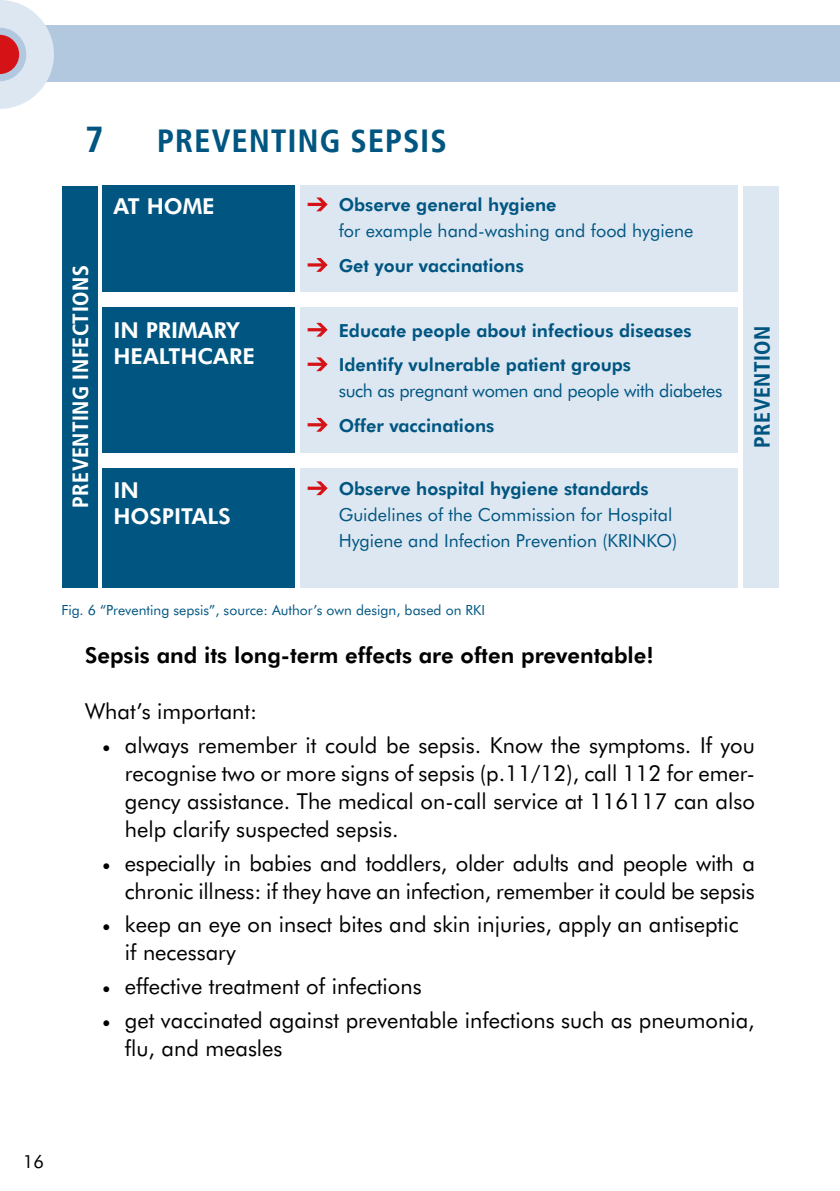
<style>
.page{position:relative;width:840px;height:1191px;background:#fff}
.page>*{position:absolute;margin:0;border:0;box-sizing:border-box;transform-origin:0 0}
.t1{font:700 36px "Transit Offc";color:#005681}
.t2{font:700 32px "Transit Offc";letter-spacing:.02em;color:#005681}
.t3{font:22px/28px "Futura BT";color:#000}
.t4{font:700 22px "Futura BT";color:#000}
.t5{font:700 22px/26px "Futura BT";color:#fff}
.t6{font:700 22px "Transit Offc";color:#fff}
.t7{font:700 22px "Transit Offc";color:#005681}
.t8{font:700 18px/34.6px "Futura BT";color:#005681}
.t9{font:18px/26px "Futura BT";color:#005681}
.t10{font:18px "Futura BT";letter-spacing:-.02em;color:#005681}
.t11{font:18px "Futura BT";color:#000}
.t12{font:14px "Futura BT";color:#005681}
.s1{font-family:"Minion Pro"}
</style>
<div class="page">
<div style="left:0;top:26px;width:839px;height:56px;background:#b1c8df"></div>
<svg style="left:0;top:0;width:68px;height:109px"></svg>
<div style="left:102px;top:186px;width:193px;height:106px;background:#005681"></div>
<div style="left:300px;top:186px;width:437px;height:106px;background:#dde7f2"></div>
<div style="left:743px;top:186px;width:36px;height:401px;background:#dde7f2"></div>
<div style="left:62px;top:186px;width:35px;height:401px;background:#005681"></div>
<svg style="left:307px;top:197px;width:20px;height:14px"></svg>
<svg style="left:307px;top:258px;width:20px;height:14px"></svg>
<div style="left:102px;top:308px;width:193px;height:145px;background:#005681"></div>
<div style="left:300px;top:308px;width:437px;height:145px;background:#dde7f2"></div>
<svg style="left:307px;top:323px;width:20px;height:14px"></svg>
<svg style="left:307px;top:357px;width:20px;height:14px"></svg>
<svg style="left:307px;top:418px;width:20px;height:14px"></svg>
<div style="left:102px;top:468px;width:193px;height:119px;background:#005681"></div>
<div style="left:300px;top:468px;width:437px;height:119px;background:#dde7f2"></div>
<svg style="left:307px;top:481px;width:20px;height:14px"></svg>
<h1 class="t1" style="left:85px;top:116px;width:20px">7</h1>
<h2 class="t2" style="left:157px;top:120px;width:291px">PREVENTING SEPSIS</h2>
<p class="t6" style="left:66px;top:507px;width:244px;rotate:-90deg">PREVENTING INFECTIONS</p>
<p class="t5" style="left:113px;top:193px;width:103px">AT HOME</p>
<p class="t5" style="left:113px;top:317px;width:143px">IN PRIMARY<br>HEALTHCARE</p>
<p class="t5" style="left:113px;top:477px;width:119px">IN<br>HOSPITALS</p>
<p class="t8" style="left:338px;top:187px;width:219px">Observe general hygiene</p>
<p class="t9" style="left:338px;top:218px;width:356px">for example hand-washing and food hygiene</p>
<p class="t8" style="left:338px;top:248px;width:187px">Get your vaccinations</p>
<p class="t8" style="left:338px;top:312px;width:354px">Educate people about infectious diseases<br>Identify vulnerable patient groups</p>
<p class="t10" style="left:338px;top:379px;width:385px">such as pregnant women and people with diabetes</p>
<p class="t8" style="left:338px;top:407px;width:157px">Offer vaccinations</p>
<p class="t8" style="left:338px;top:471px;width:311px">Observe hospital hygiene standards</p>
<p class="t9" style="left:338px;top:501px;width:340px">Guidelines of the Commission for Hospital<br>Hygiene and Infection Prevention (KRINKO)</p>
<p class="t12" style="left:62px;top:601px;width:424px">Fig. 6 “Preventing sepsis”, source: Author’s own design, based on RKI</p>
<p class="t7" style="left:747px;top:448px;width:124px;rotate:-90deg">PREVENTION</p>
<p class="t4" style="left:85px;top:641px;width:570px">Sepsis and its long-term effects are often preventable!</p>
<p class="t3" style="left:85px;top:697px;width:173px">What’s important:</p>
<p class="t3" style="left:125px;top:731px;width:631px;text-align:justify;text-indent:-23px"><span class="s1">•</span> always remember it could be sepsis. Know the symptoms. If you recognise two or more signs of sepsis (p.11/12), call 112 for emer&shy;gency assistance. The medical on-call service at 116117 can also help clarify suspected sepsis.</p>
<p class="t3" style="left:102px;top:848px;width:654px;text-align:right"><span class="s1">•</span> especially in babies and toddlers, older adults and people with a chronic illness: if they have an infection, remember it could be sepsis</p>
<p class="t3" style="left:125px;top:910px;width:615px;text-indent:-23px"><span class="s1">•</span> keep an eye on insect bites and skin injuries, apply an antiseptic if necessary</p>
<p class="t3" style="left:102px;top:972px;width:321px"><span class="s1">•</span> effective treatment of infections</p>
<p class="t3" style="left:125px;top:1005px;width:631px;text-indent:-23px"><span class="s1">•</span> get vaccinated against preventable infections such as pneumonia, flu, and measles</p>
<p class="t11" style="left:23px;top:1150px;width:23px">16</p>
</div>
